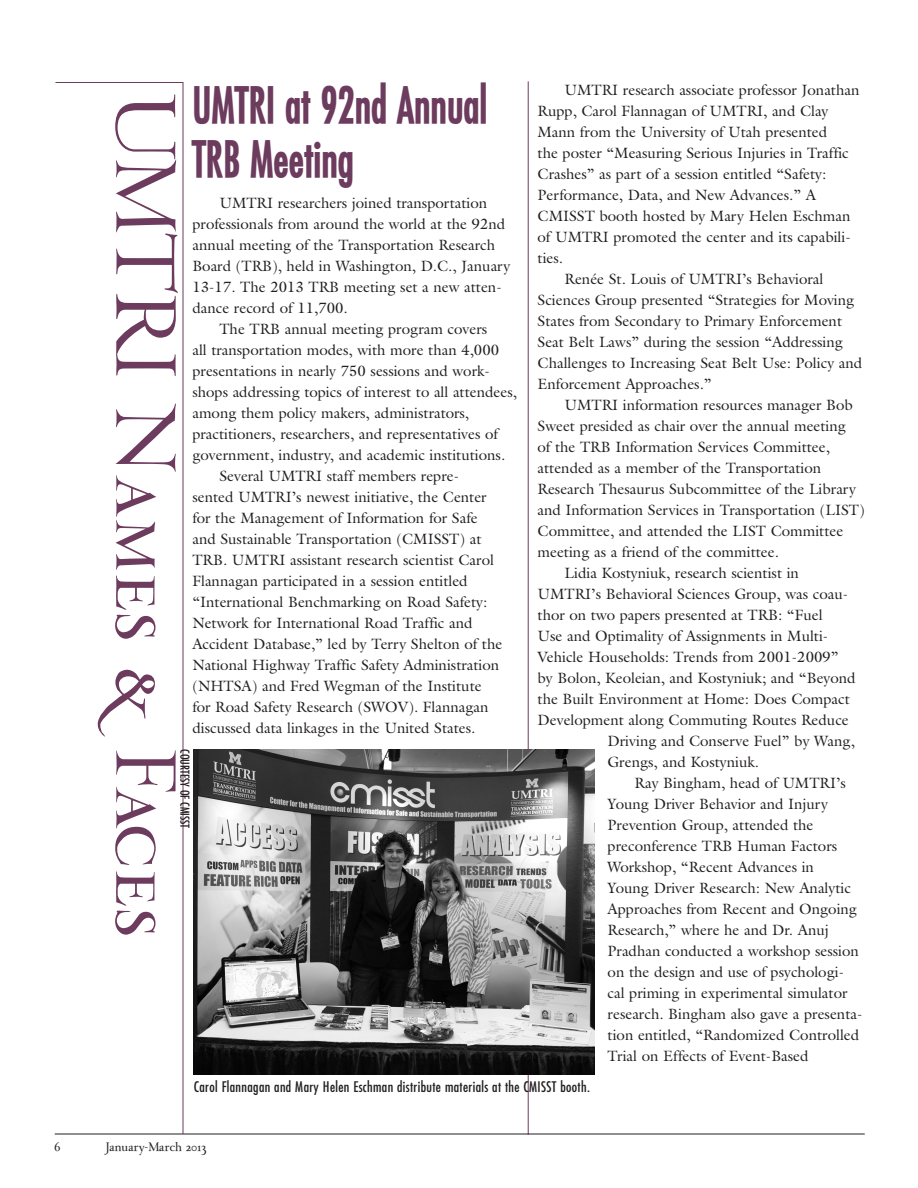
<style>
.page{position:relative;width:918px;height:1188px;background:#fff}
.page>*{position:absolute;margin:0;border:0;box-sizing:border-box;transform-origin:0 0}
.t1{font:94.5px "Cheneau Small Caps";letter-spacing:-.005em;color:#6c3b5d}
.t2{font:48px/54px "Fuji CN BO";letter-spacing:.01em;color:#6c3b5d}
.t3{font:15px "Galliard";color:#231f20}
.t4{font:14.25px "Fuji NO";letter-spacing:.025em;color:#231f20}
.t5{font:13.5px "Cheneau Philosophie";color:#231f20}
.t6{font:12px "Fuji NO";color:#231f20}
</style>
<div class="page">
<hr style="left:528px;top:81px;width:1px;height:1054px;background:#6c3b5d">
<hr style="left:55px;top:1134px;width:810px;height:1px;background:#231f20">
<svg style="left:55px;top:82px;width:129px;height:1053px"></svg>
<img style="left:194px;top:749px;width:401px;height:325px">
<h2 class="t2" style="left:192px;top:77px;width:296px">UMTRI at 92nd Annual<br>TRB Meeting</h2>
<p class="t3" style="left:219px;top:194px;width:269px">UMTRI researchers joined transportation</p>
<p class="t3" style="left:192px;top:215px;width:314px">professionals from around the world at the 92nd</p>
<p class="t3" style="left:192px;top:236px;width:304px">annual meeting of the Transportation Research</p>
<p class="t3" style="left:192px;top:257px;width:319px">Board (TRB), held in Washington, D.C., January</p>
<p class="t3" style="left:192px;top:278px;width:311px">13-17. The 2013 TRB meeting set a new atten-</p>
<p class="t3" style="left:192px;top:299px;width:157px">dance record of 11,700.</p>
<p class="t3" style="left:219px;top:320px;width:269px">The TRB annual meeting program covers</p>
<p class="t3" style="left:192px;top:341px;width:308px">all transportation modes, with more than 4,000</p>
<p class="t3" style="left:192px;top:362px;width:299px">presentations in nearly 750 sessions and work-</p>
<p class="t3" style="left:192px;top:383px;width:326px">shops addressing topics of interest to all attendees,</p>
<p class="t3" style="left:192px;top:404px;width:278px">among them policy makers, administrators,</p>
<p class="t3" style="left:192px;top:425px;width:307px">practitioners, researchers, and representatives of</p>
<p class="t3" style="left:192px;top:446px;width:314px">government, industry, and academic institutions.</p>
<p class="t3" style="left:219px;top:467px;width:241px">Several UMTRI staff members repre-</p>
<p class="t3" style="left:192px;top:488px;width:296px">sented UMTRI’s newest initiative, the Center</p>
<p class="t3" style="left:192px;top:509px;width:287px">for the Management of Information for Safe</p>
<p class="t3" style="left:192px;top:530px;width:291px">and Sustainable Transportation (CMISST) at</p>
<p class="t3" style="left:192px;top:551px;width:303px">TRB. UMTRI assistant research scientist Carol</p>
<p class="t3" style="left:192px;top:572px;width:277px">Flannagan participated in a session entitled</p>
<p class="t3" style="left:192px;top:593px;width:296px">“International Benchmarking on Road Safety:</p>
<p class="t3" style="left:192px;top:614px;width:282px">Network for International Road Traffic and</p>
<p class="t3" style="left:192px;top:635px;width:311px">Accident Database,” led by Terry Shelton of the</p>
<p class="t3" style="left:192px;top:656px;width:308px">National Highway Traffic Safety Administration</p>
<p class="t3" style="left:192px;top:677px;width:291px">(NHTSA) and Fred Wegman of the Institute</p>
<p class="t3" style="left:192px;top:698px;width:298px">for Road Safety Research (SWOV). Flannagan</p>
<p class="t3" style="left:192px;top:719px;width:285px">discussed data linkages in the United States.</p>
<h1 class="t1" style="left:190px;top:92px;width:845px;rotate:90deg">UMTRI Names &amp; Faces</h1>
<p class="t6" style="left:193px;top:749px;width:81px;rotate:90deg">Courtesy of CMISST</p>
<p class="t3" style="left:565px;top:81px;width:296px">UMTRI research associate professor Jonathan</p>
<p class="t3" style="left:538px;top:102px;width:292px">Rupp, Carol Flannagan of UMTRI, and Clay</p>
<p class="t3" style="left:538px;top:123px;width:291px">Mann from the University of Utah presented</p>
<p class="t3" style="left:538px;top:144px;width:313px">the poster “Measuring Serious Injuries in Traffic</p>
<p class="t3" style="left:538px;top:165px;width:290px">Crashes” as part of a session entitled “Safety:</p>
<p class="t3" style="left:538px;top:186px;width:280px">Performance, Data, and New Advances.” A</p>
<p class="t3" style="left:538px;top:207px;width:314px">CMISST booth hosted by Mary Helen Eschman</p>
<p class="t3" style="left:538px;top:228px;width:315px">of UMTRI promoted the center and its capabili-</p>
<p class="t3" style="left:538px;top:249px;width:27px">ties.</p>
<p class="t3" style="left:565px;top:270px;width:260px">Renée St. Louis of UMTRI’s Behavioral</p>
<p class="t3" style="left:538px;top:291px;width:318px">Sciences Group presented “Strategies for Moving</p>
<p class="t3" style="left:538px;top:312px;width:306px">States from Secondary to Primary Enforcement</p>
<p class="t3" style="left:538px;top:333px;width:307px">Seat Belt Laws” during the session “Addressing</p>
<p class="t3" style="left:538px;top:354px;width:326px">Challenges to Increasing Seat Belt Use: Policy and</p>
<p class="t3" style="left:538px;top:375px;width:176px">Enforcement Approaches.”</p>
<p class="t3" style="left:565px;top:396px;width:290px">UMTRI information resources manager Bob</p>
<p class="t3" style="left:538px;top:417px;width:310px">Sweet presided as chair over the annual meeting</p>
<p class="t3" style="left:538px;top:438px;width:294px">of the TRB Information Services Committee,</p>
<p class="t3" style="left:538px;top:459px;width:285px">attended as a member of the Transportation</p>
<p class="t3" style="left:538px;top:480px;width:320px">Research Thesaurus Subcommittee of the Library</p>
<p class="t3" style="left:538px;top:501px;width:329px">and Information Services in Transportation (LIST)</p>
<p class="t3" style="left:538px;top:522px;width:307px">Committee, and attended the LIST Committee</p>
<p class="t3" style="left:538px;top:543px;width:243px">meeting as a friend of the committee.</p>
<p class="t3" style="left:565px;top:564px;width:236px">Lidia Kostyniuk, research scientist in</p>
<p class="t3" style="left:538px;top:585px;width:312px">UMTRI’s Behavioral Sciences Group, was coau-</p>
<p class="t3" style="left:538px;top:606px;width:287px">thor on two papers presented at TRB: “Fuel</p>
<p class="t3" style="left:538px;top:627px;width:292px">Use and Optimality of Assignments in Multi-</p>
<p class="t3" style="left:538px;top:648px;width:303px">Vehicle Households: Trends from 2001-2009”</p>
<p class="t3" style="left:538px;top:669px;width:320px">by Bolon, Keoleian, and Kostyniuk; and “Beyond</p>
<p class="t3" style="left:538px;top:690px;width:314px">the Built Environment at Home: Does Compact</p>
<p class="t3" style="left:538px;top:711px;width:313px">Development along Commuting Routes Reduce</p>
<p class="t3" style="left:608px;top:732px;width:249px">Driving and Conserve Fuel” by Wang,</p>
<p class="t3" style="left:608px;top:753px;width:153px">Grengs, and Kostyniuk.</p>
<p class="t3" style="left:635px;top:774px;width:213px">Ray Bingham, head of UMTRI’s</p>
<p class="t3" style="left:608px;top:795px;width:222px">Young Driver Behavior and Injury</p>
<p class="t3" style="left:608px;top:816px;width:207px">Prevention Group, attended the</p>
<p class="t3" style="left:608px;top:837px;width:231px">preconference TRB Human Factors</p>
<p class="t3" style="left:608px;top:858px;width:208px">Workshop, “Recent Advances in</p>
<p class="t3" style="left:608px;top:879px;width:245px">Young Driver Research: New Analytic</p>
<p class="t3" style="left:608px;top:900px;width:251px">Approaches from Recent and Ongoing</p>
<p class="t3" style="left:608px;top:921px;width:223px">Research,” where he and Dr. Anuj</p>
<p class="t3" style="left:608px;top:942px;width:253px">Pradhan conducted a workshop session</p>
<p class="t3" style="left:608px;top:963px;width:238px">on the design and use of psychologi-</p>
<p class="t3" style="left:608px;top:984px;width:241px">cal priming in experimental simulator</p>
<p class="t3" style="left:608px;top:1005px;width:256px">research. Bingham also gave a presenta-</p>
<p class="t3" style="left:608px;top:1026px;width:253px">tion entitled, “Randomized Controlled</p>
<p class="t3" style="left:608px;top:1047px;width:202px">Trial on Effects of Event-Based</p>
<p class="t4" style="left:194px;top:1078px;width:398px">Carol Flannagan and Mary Helen Eschman distribute materials at the CMISST booth.</p>
<p class="t5" style="left:54px;top:1140px;width:8px">6</p>
<p class="t5" style="left:106px;top:1140px;width:102px">January-March 2013</p>
</div>
